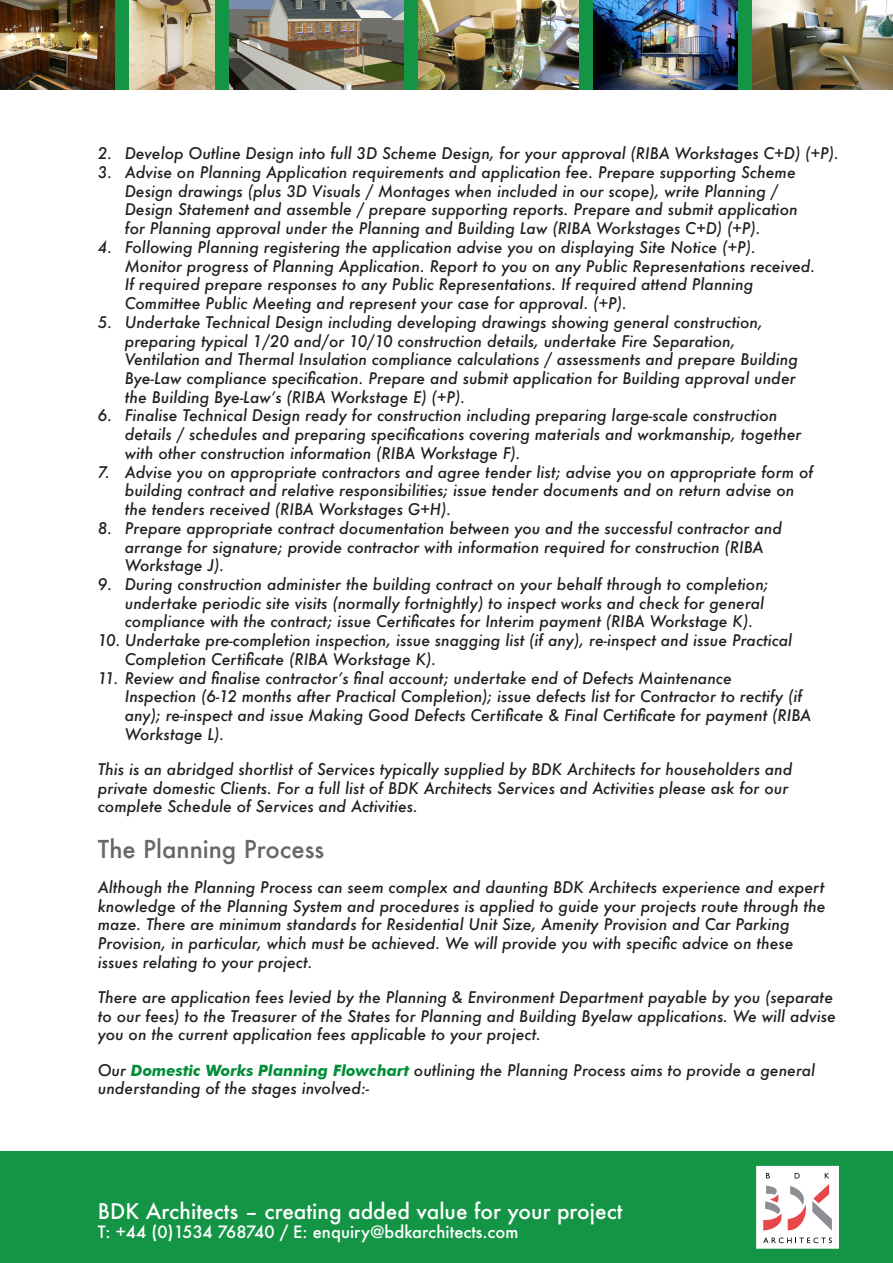
<style>
.page{position:relative;width:893px;height:1263px;background:#fff}
.page>*{position:absolute;margin:0;border:0;box-sizing:border-box;transform-origin:0 0}
.t1{font:500 24px "Futura";color:#67676a}
.t2{font:500 21px "Futura";color:#fff}
.t3{font:500 16.5px "Futura";color:#fff}
.t4{font:italic 500 15.6px "Futura";color:#231f20}
.s1{font-family:"Futura BT";font-weight:700;color:#008e38}
</style>
<div class="page">
<div style="left:0;top:1151px;width:893px;height:112px;background:#149546"></div>
<div style="left:756px;top:1166px;width:83px;height:83px;background:#fff;border:1px solid #fff"></div>
<svg style="left:788px;top:1186px;width:18px;height:44px"></svg>
<svg style="left:763px;top:1186px;width:18px;height:44px"></svg>
<svg style="left:812px;top:1184px;width:20px;height:46px"></svg>
<svg style="left:763px;top:1237px;width:69px;height:6px"></svg>
<svg style="left:766px;top:1173px;width:4px;height:5px"></svg>
<svg style="left:795px;top:1173px;width:5px;height:5px"></svg>
<svg style="left:825px;top:1173px;width:4px;height:5px"></svg>
<div style="left:115px;top:0;width:638px;height:89px;background:#149546"></div>
<img style="left:0;top:0;width:115px;height:89px">
<img style="left:130px;top:0;width:85px;height:89px">
<img style="left:419px;top:0;width:159px;height:89px">
<img style="left:593px;top:0;width:145px;height:89px">
<img style="left:753px;top:0;width:140px;height:89px">
<img style="left:230px;top:0;width:174px;height:89px">
<p class="t4" style="left:98px;top:143px;width:743px">2. Develop Outline Design into full 3D Scheme Design, for your approval (RIBA Workstages C+D) (+P).</p>
<p class="t4" style="left:98px;top:162px;width:699px">3. Advise on Planning Application requirements and application fee. Prepare supporting Scheme</p>
<p class="t4" style="left:125px;top:180px;width:655px">Design drawings (plus 3D Visuals / Montages when included in our scope), write Planning /</p>
<p class="t4" style="left:125px;top:199px;width:674px">Design Statement and assemble / prepare supporting reports. Prepare and submit application</p>
<p class="t4" style="left:125px;top:218px;width:637px">for Planning approval under the Planning and Building Law (RIBA Workstages C+D) (+P).</p>
<p class="t4" style="left:98px;top:236px;width:659px">4. Following Planning registering the application advise you on displaying Site Notice (+P).</p>
<p class="t4" style="left:125px;top:255px;width:692px">Monitor progress of Planning Application. Report to you on any Public Representations received.</p>
<p class="t4" style="left:125px;top:274px;width:630px">If required prepare responses to any Public Representations. If required attend Planning</p>
<p class="t4" style="left:125px;top:293px;width:504px">Committee Public Meeting and represent your case for approval. (+P).</p>
<p class="t4" style="left:98px;top:311px;width:667px">5. Undertake Technical Design including developing drawings showing general construction,</p>
<p class="t4" style="left:125px;top:330px;width:612px">preparing typical 1/20 and/or 10/10 construction details, undertake Fire Separation,</p>
<p class="t4" style="left:125px;top:349px;width:675px">Ventilation and Thermal Insulation compliance calculations / assessments and prepare Building</p>
<p class="t4" style="left:125px;top:367px;width:672px">Bye-Law compliance specification. Prepare and submit application for Building approval under</p>
<p class="t4" style="left:125px;top:386px;width:342px">the Building Bye-Law’s (RIBA Workstage E) (+P).</p>
<p class="t4" style="left:98px;top:405px;width:681px">6. Finalise Technical Design ready for construction including preparing large-scale construction</p>
<p class="t4" style="left:125px;top:424px;width:678px">details / schedules and preparing specifications covering materials and workmanship, together</p>
<p class="t4" style="left:125px;top:442px;width:397px">with other construction information (RIBA Workstage F).</p>
<p class="t4" style="left:98px;top:461px;width:717px">7. Advise you on appropriate contractors and agree tender list; advise you on appropriate form of</p>
<p class="t4" style="left:125px;top:480px;width:671px">building contract and relative responsibilities; issue tender documents and on return advise on</p>
<p class="t4" style="left:125px;top:498px;width:328px">the tenders received (RIBA Workstages G+H).</p>
<p class="t4" style="left:98px;top:517px;width:686px">8. Prepare appropriate contract documentation between you and the successful contractor and</p>
<p class="t4" style="left:125px;top:536px;width:640px">arrange for signature; provide contractor with information required for construction (RIBA</p>
<p class="t4" style="left:125px;top:555px;width:101px">Workstage J).</p>
<p class="t4" style="left:98px;top:573px;width:672px">9. During construction administer the building contract on your behalf through to completion;</p>
<p class="t4" style="left:125px;top:592px;width:641px">undertake periodic site visits (normally fortnightly) to inspect works and check for general</p>
<p class="t4" style="left:125px;top:611px;width:630px">compliance with the contract; issue Certificates for Interim payment (RIBA Workstage K).</p>
<p class="t4" style="left:98px;top:630px;width:696px">10. Undertake pre-completion inspection, issue snagging list (if any), re-inspect and issue Practical</p>
<p class="t4" style="left:125px;top:648px;width:313px">Completion Certificate (RIBA Workstage K).</p>
<p class="t4" style="left:98px;top:667px;width:635px">11. Review and finalise contractor’s final account; undertake end of Defects Maintenance</p>
<p class="t4" style="left:125px;top:686px;width:679px">Inspection (6-12 months after Practical Completion); issue defects list for Contractor to rectify (if</p>
<p class="t4" style="left:125px;top:704px;width:688px">any); re-inspect and issue Making Good Defects Certificate &amp; Final Certificate for payment (RIBA</p>
<p class="t4" style="left:125px;top:723px;width:101px">Workstage L).</p>
<p class="t4" style="left:98px;top:758px;width:696px">This is an abridged shortlist of Services typically supplied by BDK Architects for householders and</p>
<p class="t4" style="left:98px;top:777px;width:692px">private domestic Clients. For a full list of BDK Architects Services and Activities please ask for our</p>
<p class="t4" style="left:98px;top:796px;width:322px">complete Schedule of Services and Activities.</p>
<p class="t1" style="left:98px;top:832px;width:228px">The Planning Process</p>
<p class="t4" style="left:98px;top:876px;width:728px">Although the Planning Process can seem complex and daunting BDK Architects experience and expert</p>
<p class="t4" style="left:98px;top:895px;width:729px">knowledge of the Planning System and procedures is applied to guide your projects route through the</p>
<p class="t4" style="left:98px;top:914px;width:693px">maze. There are minimum standards for Residential Unit Size, Amenity Provision and Car Parking</p>
<p class="t4" style="left:98px;top:932px;width:697px">Provision, in particular, which must be achieved. We will provide you with specific advice on these</p>
<p class="t4" style="left:98px;top:951px;width:216px">issues relating to your project.</p>
<p class="t4" style="left:98px;top:986px;width:737px">There are application fees levied by the Planning &amp; Environment Department payable by you (separate</p>
<p class="t4" style="left:98px;top:1005px;width:740px">to our fees) to the Treasurer of the States for Planning and Building Byelaw applications. We will advise</p>
<p class="t4" style="left:98px;top:1024px;width:445px">you on the current application fees applicable to your project.</p>
<p class="t4" style="left:98px;top:1059px;width:719px">Our <span class="s1">Domestic Works Planning Flowchart</span> outlining the Planning Process aims to provide a general</p>
<p class="t4" style="left:98px;top:1078px;width:273px">understanding of the stages involved:-</p>
<p class="t2" style="left:98px;top:1196px;width:526px">BDK Architects – creating added value for your project</p>
<p class="t3" style="left:98px;top:1221px;width:422px">T: +44 (0)1534 768740 / E: enquiry@bdkarchitects.com</p>
</div>
